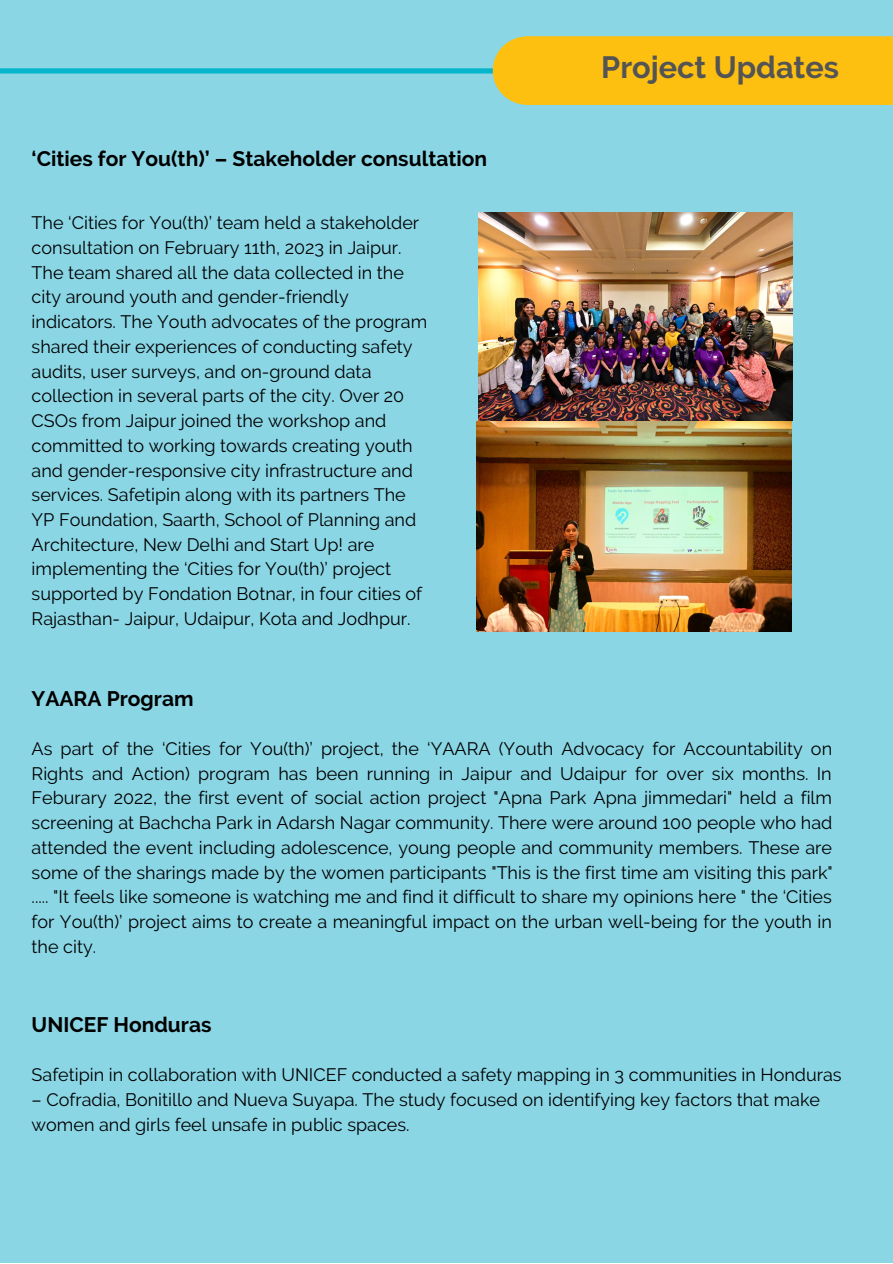
<style>
.page{position:relative;width:893px;height:1264px;background:#fff}
.page>*{position:absolute;margin:0;border:0;box-sizing:border-box;transform-origin:0 0}
.t1{font:700 30.75px "Raleway";color:#545454}
.t2{font:700 21px "Raleway";color:#000}
.t3{font:18px/24.8px "Raleway";color:#000}
</style>
<div class="page">
<div style="left:0;top:0;width:892px;height:1262px;background:#8ad6e5"></div>
<svg style="left:0;top:36px;width:892px;height:69px"></svg>
<img style="left:477px;top:213px;width:315px;height:418px">
<p class="t2" style="left:32px;top:146px;width:457px">‘Cities for You(th)’ – Stakeholder consultation</p>
<p class="t3" style="left:32px;top:210px;width:397px">The ‘Cities for You(th)’ team held a stakeholder consultation on February 11th, 2023 in Jaipur.<br>The team shared all the data collected in the city around youth and gender-friendly indicators. The Youth advocates of the program shared their experiences of conducting safety audits, user surveys, and on-ground data collection in several parts of the city. Over 20<br>CSOs from Jaipur joined the workshop and committed to working towards creating youth and gender-responsive city infrastructure and services. Safetipin along with its partners The YP Foundation, Saarth, School of Planning and Architecture, New Delhi and Start Up! are implementing the ‘Cities for You(th)’ project supported by Fondation Botnar, in four cities of Rajasthan- Jaipur, Udaipur, Kota and Jodhpur.</p>
<h1 class="t1" style="left:601px;top:49px;width:239px">Project Updates</h1>
<p class="t2" style="left:32px;top:685px;width:163px">YAARA Program</p>
<p class="t3" style="left:32px;top:736px;width:802px;text-align:justify">As part of the ‘Cities for You(th)’ project, the ‘YAARA (Youth Advocacy for Accountability on Rights and Action) program has been running in Jaipur and Udaipur for over six months. In Feburary 2022, the first event of social action project "Apna Park Apna jimmedari" held a film screening at Bachcha Park in Adarsh Nagar community. There were around 100 people who had attended the event including adolescence, young people and community members. These are some of the sharings made by the women participants "This is the first time am visiting this park" ..... "It feels like someone is watching me and find it difficult to share my opinions here " the ‘Cities for You(th)’ project aims to create a meaningful impact on the urban well-being for the youth in the city.</p>
<p class="t2" style="left:32px;top:1012px;width:181px">UNICEF Honduras</p>
<p class="t3" style="left:32px;top:1062px;width:811px">Safetipin in collaboration with UNICEF conducted a safety mapping in 3 communities in Honduras</p>
<p class="t3" style="left:32px;top:1087px;width:790px">– Cofradia, Bonitillo and Nueva Suyapa. The study focused on identifying key factors that make women and girls feel unsafe in public spaces.</p>
</div>
